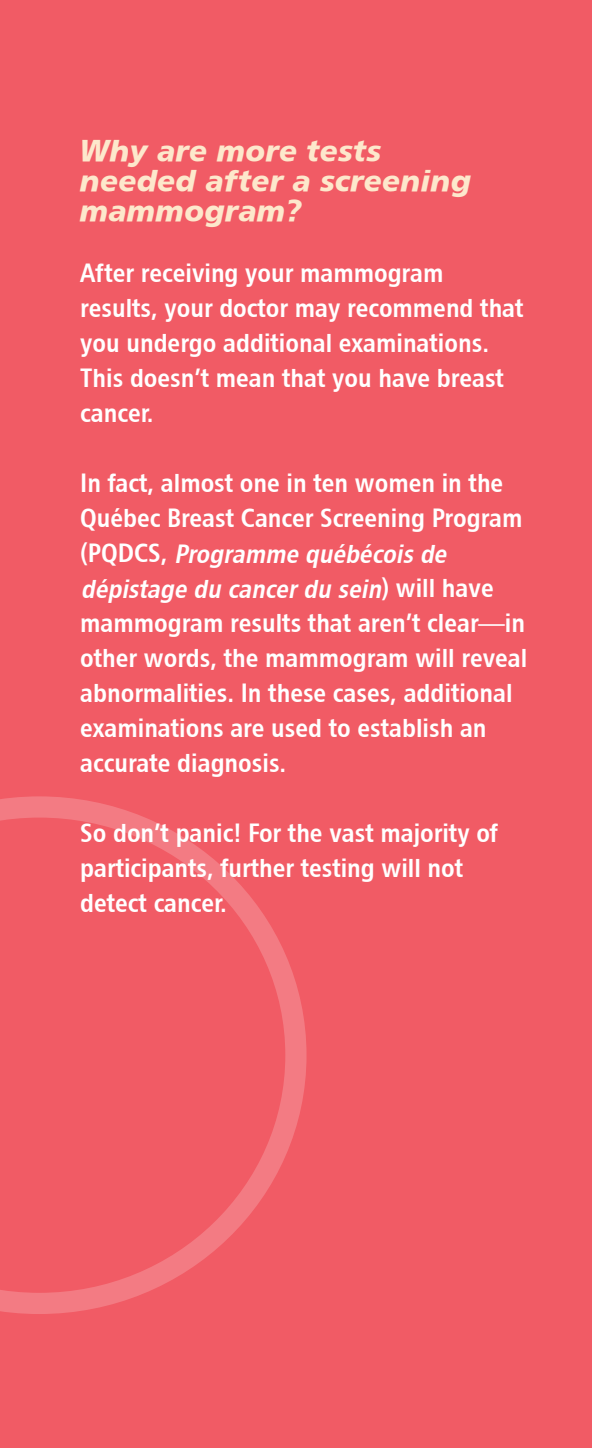
<style>
.page{position:relative;width:592px;height:1448px;background:#fff}
.page>*{position:absolute;margin:0;border:0;box-sizing:border-box;transform-origin:0 0}
.t1{font:30px/30px "Chaloult Gras Italique Normal";color:#fde8cc}
.t2{font:26.25px/35px "Chaloult Cond Demi Gras Normal";color:#fff}
.t3{font:italic 26.25px "Chaloult Cond Demi Gras Normal";color:#fff}
.s1{font-style:normal}
</style>
<div class="page">
<div style="left:0;top:0;width:591px;height:1447px;background:#f15b65"></div>
<svg style="left:0;top:796px;width:306px;height:517px"></svg>
<p class="t1" style="left:80px;top:135px;width:393px">Why are more tests needed after a screening mammogram?</p>
<p class="t2" style="left:80px;top:254px;width:445px">After receiving your mammogram results, your doctor may recommend that you undergo additional examinations.<br>This doesn’t mean that you have breast cancer.</p>
<p class="t2" style="left:80px;top:464px;width:424px">In fact, almost one in ten women in the</p>
<p class="t2" style="left:80px;top:499px;width:443px">Québec Breast Cancer Screening Program</p>
<p class="t3" style="left:80px;top:537px;width:373px"><span class="s1">( P Q D C S ,</span> Programme québécois de</p>
<p class="t2" style="left:381px;top:569px;width:113px">) will have</p>
<p class="t2" style="left:80px;top:604px;width:446px">mammogram results that aren’t clear—in</p>
<p class="t2" style="left:80px;top:639px;width:448px">other words, the mammogram will reveal</p>
<p class="t2" style="left:80px;top:674px;width:434px">abnormalities. In these cases, additional</p>
<p class="t2" style="left:80px;top:709px;width:408px">examinations are used to establish an</p>
<p class="t2" style="left:80px;top:744px;width:207px">accurate diagnosis.</p>
<p class="t3" style="left:81px;top:572px;width:307px">dépistage du cancerdu sein</p>
<p class="t2" style="left:80px;top:814px;width:419px">So don’t panic! For the vast majority of participants, further testing will not detect cancer.</p>
</div>
